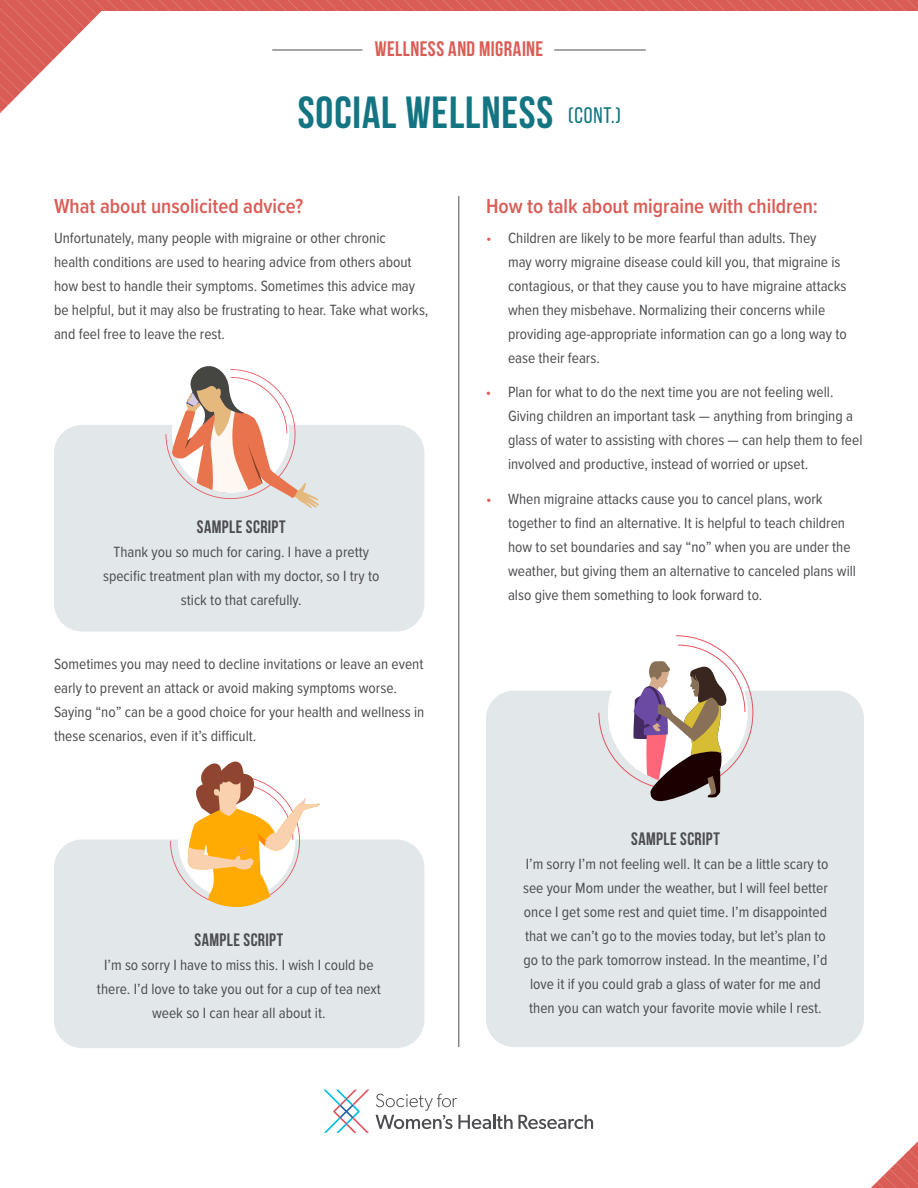
<style>
.page{position:relative;width:918px;height:1188px;background:#fff}
.page>*{position:absolute;margin:0;border:0;box-sizing:border-box;transform-origin:0 0}
.t1{font:45px "Bebas Neue";letter-spacing:.02em;color:#137582}
.t2{font:600 21px "Proxima Nova Cond";color:#da5c56}
.t3{font:700 21px "Bebas Neue";letter-spacing:.02em;color:#da5c56}
.t4{font:700 18px "Bebas Neue";letter-spacing:.025em;color:#4c4d50}
.t5{font:15.3px/24px "Proxima Nova Cond";color:#4c4d50}
.s1{font-size:22.5px}
.s2{color:#da5c56}
</style>
<div class="page">
<svg style="left:2px;top:0;width:916px;height:197px"></svg>
<div style="left:54px;top:425px;width:370px;height:207px;background:#e2e7e9;border-radius:28px"></div>
<svg style="left:166px;top:366px;width:153px;height:142px"></svg>
<hr style="left:459px;top:196px;width:1px;height:851px;background:#4c4d50">
<svg style="left:324px;top:1090px;width:45px;height:43px"></svg>
<svg style="left:376px;top:1094px;width:217px;height:35px"></svg>
<hr style="left:272px;top:50px;width:374px;height:1px;background:#4c4d50">
<div style="left:362px;top:42px;width:192px;height:16px;background:#fff;border-radius:50%"></div>
<div style="left:486px;top:691px;width:378px;height:356px;background:#e2e7e9;border-radius:28px"></div>
<div style="left:54px;top:840px;width:370px;height:208px;background:#e2e7e9;border-radius:28px"></div>
<svg style="left:598px;top:635px;width:155px;height:166px"></svg>
<svg style="left:170px;top:761px;width:150px;height:146px"></svg>
<h2 class="t3" style="left:375px;top:37px;width:170px">WELLNESS AND MIGRAINE</h2>
<h1 class="t1" style="left:298px;top:88px;width:325px">SOCIAL WELLNESS <span class="s1">(CONT.)</span></h1>
<h2 class="t2" style="left:54px;top:190px;width:251px">What about unsolicited advice?</h2>
<p class="t5" style="left:54px;top:225px;width:376px">Unfortunately, many people with migraine or other chronic<br>health conditions are used to hearing advice from others about how best to handle their symptoms. Sometimes this advice may be helpful, but it may also be frustrating to hear. Take what works, and feel free to leave the rest.</p>
<p class="t4" style="left:197px;top:516px;width:90px">SAMPLE SCRIPT</p>
<p class="t5" style="left:103px;top:539px;width:278px;text-align:center">Thank you so much for caring. I have a pretty specific treatment plan with my doctor, so I try to stick to that carefully.</p>
<p class="t5" style="left:54px;top:651px;width:372px">Sometimes you may need to decline invitations or leave an event early to prevent an attack or avoid making symptoms worse.<br>Saying “no” can be a good choice for your health and wellness in these scenarios, even if it’s difficult.</p>
<p class="t4" style="left:195px;top:930px;width:90px">SAMPLE SCRIPT</p>
<p class="t5" style="left:97px;top:953px;width:285px;text-align:center">I’m so sorry I have to miss this. I wish I could be there. I’d love to take you out for a cup of tea next week so I can hear all about it.</p>
<h2 class="t2" style="left:486px;top:190px;width:333px">How to talk about migraine with children:</h2>
<p class="t5" style="left:508px;top:225px;width:340px;text-indent:-22px"><span class="s2">•</span> Children are likely to be more fearful than adults. They<br>may worry migraine disease could kill you, that migraine is contagious, or that they cause you to have migraine attacks when they misbehave. Normalizing their concerns while providing age-appropriate information can go a long way to ease their fears.</p>
<p class="t5" style="left:508px;top:380px;width:356px;text-indent:-22px"><span class="s2">•</span> Plan for what to do the next time you are not feeling well.<br>Giving children an important task — anything from bringing a glass of water to assisting with chores — can help them to feel involved and productive, instead of worried or upset.</p>
<p class="t5" style="left:508px;top:486px;width:350px;text-indent:-22px"><span class="s2">•</span> When migraine attacks cause you to cancel plans, work together to find an alternative. It is helpful to teach children how to set boundaries and say “no” when you are under the weather, but giving them an alternative to canceled plans will also give them something to look forward to.</p>
<p class="t4" style="left:631px;top:829px;width:90px">SAMPLE SCRIPT</p>
<p class="t5" style="left:523px;top:851px;width:307px;text-align:center">I’m sorry I’m not feeling well. It can be a little scary to see your Mom under the weather, but I will feel better once I get some rest and quiet time. I’m disappointed that we can’t go to the movies today, but let’s plan to go to the park tomorrow instead. In the meantime, I’d love it if you could grab a glass of water for me and then you can watch your favorite movie while I rest.</p>
</div>
